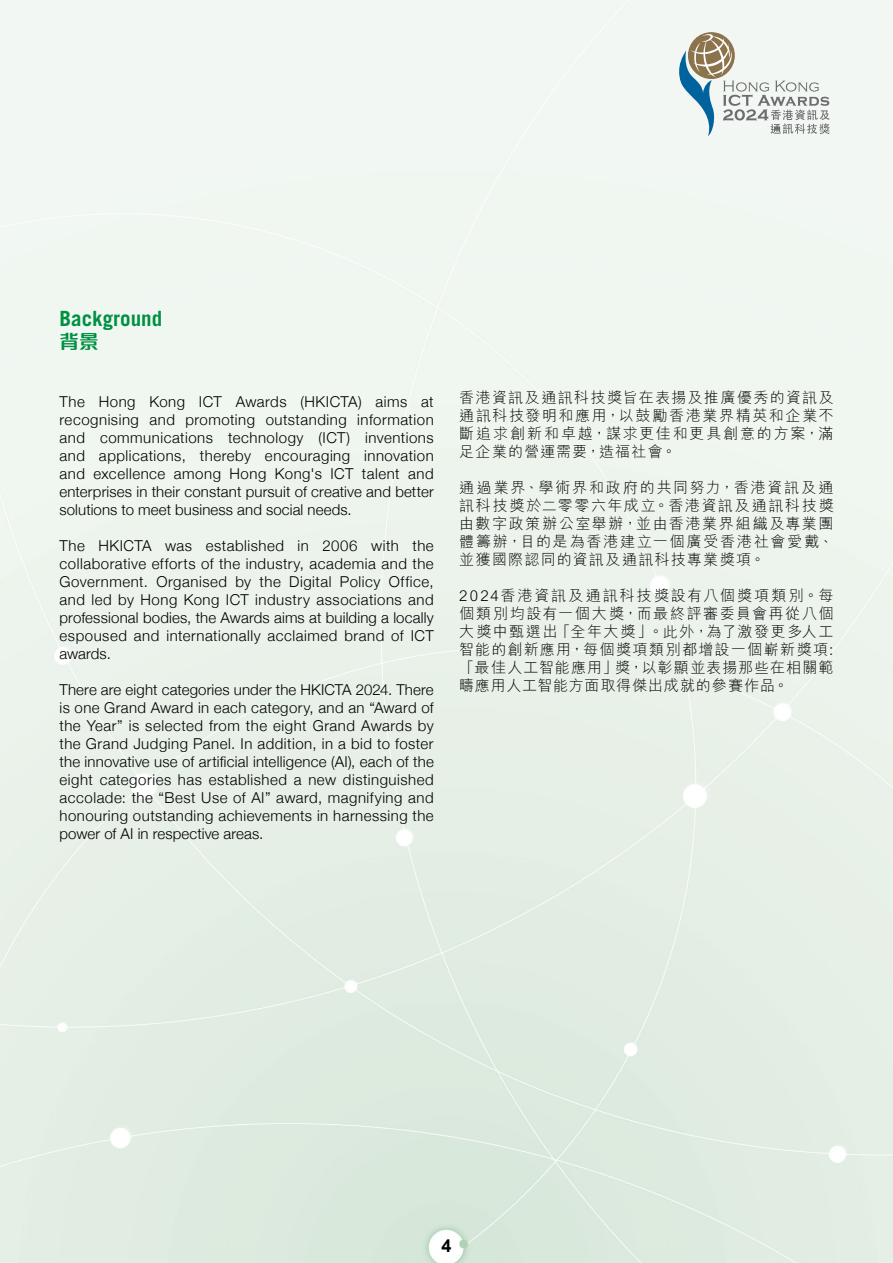
<style>
.page{position:relative;width:893px;height:1263px;background:#fff}
.page>*{position:absolute;margin:0;border:0;box-sizing:border-box;transform-origin:0 0}
.t1{font:700 21px "Trade Gothic";color:#009042}
.t2{font:700 19.5px "M Finance HK";color:#009042}
.t3{font:700 18px "Arial";color:#000}
.t4{font:300 15px/18px "Helvetica Neue";letter-spacing:.015em;color:#000;text-align:justify}
.t5{font:300 15px/18px "M Hei HK";letter-spacing:.09em;color:#000;text-align:justify}
</style>
<div class="page">
<svg style="left:675px;top:34px;width:155px;height:102px"></svg>
<h1 class="t1" style="left:60px;top:305px;width:104px">Background</h1>
<h2 class="t2" style="left:60px;top:327px;width:40px">背景</h2>
<p class="t4" style="left:60px;top:391px;width:376px">The Hong Kong ICT Awards (HKICTA) aims at recognising and promoting outstanding information and communications technology (ICT) inventions and applications, thereby encouraging innovation and excellence among Hong Kong's ICT talent and enterprises in their constant pursuit of creative and better solutions to meet business and social needs.</p>
<p class="t4" style="left:60px;top:535px;width:376px">The HKICTA was established in 2006 with the collaborative efforts of the industry, academia and the Government. Organised by the Digital Policy Office, and led by Hong Kong ICT industry associations and professional bodies, the Awards aims at building a locally espoused and internationally acclaimed brand of ICT awards.</p>
<p class="t4" style="left:60px;top:679px;width:376px">There are eight categories under the HKICTA 2024. There is one Grand Award in each category, and an “Award of the Year” is selected from the eight Grand Awards by the Grand Judging Panel. In addition, in a bid to foster the innovative use of artificial intelligence (AI), each of the eight categories has established a new distinguished accolade: the “Best Use of AI” award, magnifying and honouring outstanding achievements in harnessing the power of AI in respective areas.</p>
<p class="t5" style="left:459px;top:388px;width:376px">香港資訊及通訊科技獎旨在表揚及推廣優秀的資訊及通訊科技發明和應用，以鼓勵香港業界精英和企業不斷追求創新和卓越，謀求更佳和更具創意的方案，滿足企業的營運需要，造福社會。</p>
<p class="t5" style="left:459px;top:478px;width:376px">通過業界、學術界和政府的共同努力，香港資訊及通訊科技獎於二零零六年成立。香港資訊及通訊科技獎由數字政策辦公室舉辦，並由香港業界組織及專業團體籌辦，目的是為香港建立一個廣受香港社會愛戴、並獲國際認同的資訊及通訊科技專業獎項。</p>
<p class="t5" style="left:459px;top:586px;width:376px">2024香港資訊及通訊科技獎設有八個獎項類別。每個類別均設有一個大獎，而最終評審委員會再從八個大獎中甄選出「全年大獎」。此外，為了激發更多人工智能的創新應用，每個獎項類別都增設一個嶄新獎項:「最佳人工智能應用」獎，以彰顯並表揚那些在相關範疇應用人工智能方面取得傑出成就的參賽作品。</p>
<p class="t3" style="left:441px;top:1234px;width:12px">4</p>
</div>
